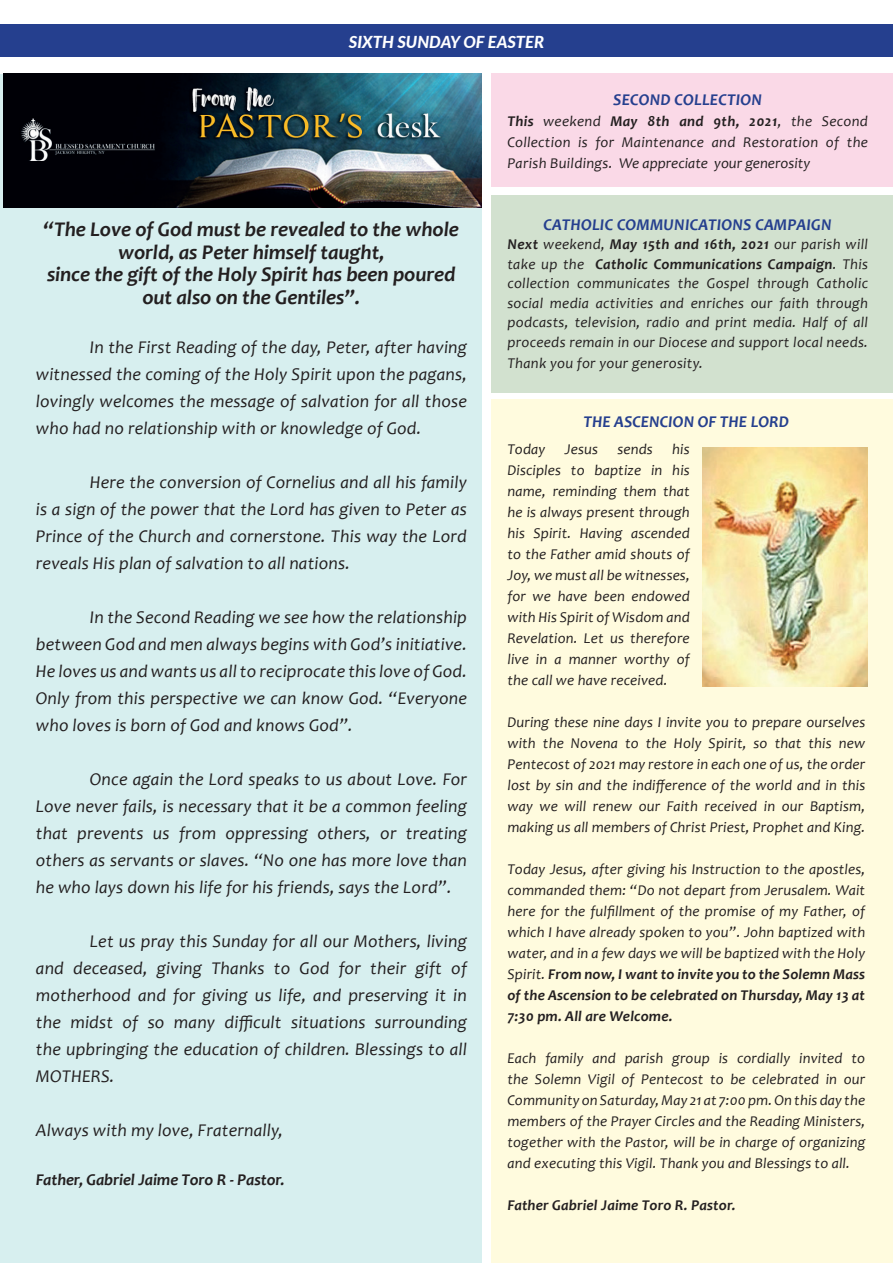
<style>
.page{position:relative;width:893px;height:1263px;background:#fff}
.page>*{position:absolute;margin:0;border:0;box-sizing:border-box;transform-origin:0 0}
.t1{font:italic 700 21px/22.5px "Candara";letter-spacing:-.005em;color:#231f20;text-align:center}
.t2{font:italic 18px/27px "Candara";letter-spacing:.01em;color:#231f20;text-align:justify}
.t3{font:italic 700 16.5px "Candara";letter-spacing:.01em;color:#253f8e}
.t4{font:italic 700 16.5px "Candara";letter-spacing:-.005em;color:#231f20}
.t5{font:italic 800 16.5px "Lato";color:#fff}
.t6{font:italic 15px/21px "Candara";letter-spacing:.01em;color:#231f20;text-align:justify}
.t7{font:italic 700 15px "Candara";letter-spacing:.01em;color:#231f20}
.s1{font-weight:700}
</style>
<div class="page">
<div style="left:0;top:24px;width:893px;height:33px;background:#253f8e"></div>
<div style="left:0;top:75px;width:482px;height:1188px;background:#d7efef"></div>
<div style="left:492px;top:74px;width:401px;height:113px;background:#fad5e5"></div>
<div style="left:492px;top:196px;width:401px;height:197px;background:#cedeca"></div>
<img style="left:4px;top:74px;width:478px;height:133px">
<div style="left:492px;top:400px;width:401px;height:863px;background:#fffbde"></div>
<img style="left:702px;top:447px;width:166px;height:239px">
<p class="t5" style="left:349px;top:29px;width:197px">SIXTH SUNDAY OF EASTER</p>
<h1 class="t1" style="left:44px;top:218px;width:417px">“The Love of God must be revealed to the whole world, as Peter himself taught,<br>since the gift of the Holy Spirit has been poured out also on the Gentiles”.</h1>
<p class="t2" style="left:36px;top:334px;width:433px;text-indent:54px">In the First Reading of the day, Peter, after having witnessed the coming of the Holy Spirit upon the pagans, lovingly welcomes the message of salvation for all those who had no relationship with or knowledge of God.</p>
<p class="t2" style="left:36px;top:469px;width:433px;text-indent:54px">Here the conversion of Cornelius and all his family is a sign of the power that the Lord has given to Peter as Prince of the Church and cornerstone. This way the Lord reveals His plan of salvation to all nations.</p>
<p class="t2" style="left:36px;top:604px;width:433px;text-indent:54px">In the Second Reading we see how the relationship between God and men always begins with God’s initiative.<br>He loves us and wants us all to reciprocate this love of God.<br>Only from this perspective we can know God. “Everyone who loves is born of God and knows God”.</p>
<p class="t2" style="left:36px;top:766px;width:433px;text-indent:54px">Once again the Lord speaks to us about Love. For Love never fails, is necessary that it be a common feeling that prevents us from oppressing others, or treating others as servants or slaves. “No one has more love than he who lays down his life for his friends, says the Lord”.</p>
<p class="t2" style="left:36px;top:928px;width:433px;text-indent:54px">Let us pray this Sunday for all our Mothers, living and deceased, giving Thanks to God for their gift of motherhood and for giving us life, and preserving it in the midst of so many difficult situations surrounding the upbringing the education of children. Blessings to all MOTHERS.</p>
<p class="t2" style="left:36px;top:1117px;width:249px">Always with my love, Fraternally,</p>
<p class="t4" style="left:36px;top:1169px;width:250px">Father, Gabriel Jaime Toro R - Pastor.</p>
<p class="t3" style="left:613px;top:89px;width:150px">SECOND COLLECTION</p>
<p class="t6" style="left:507px;top:110px;width:362px"><span class="s1">This</span> weekend <span class="s1">May 8th and 9th, 2021</span>, the Second Collection is for Maintenance and Restoration of the Parish Buildings. We appreciate your generosity</p>
<p class="t3" style="left:544px;top:214px;width:290px">CATHOLIC COMMUNICATIONS CAMPAIGN</p>
<p class="t6" style="left:507px;top:234px;width:362px;line-height:19.5px"><span class="s1">Next</span> weekend, <span class="s1">May 15th and 16th, 2021</span> our parish will take up the <span class="s1">Catholic Communications Campaign</span>. This collection communicates the Gospel through Catholic social media activities and enriches our faith through podcasts, television, radio and print media. Half of all proceeds remain in our Diocese and support local needs.</p>
<p class="t6" style="left:507px;top:352px;width:197px">Thank you for your generosity.</p>
<p class="t3" style="left:583px;top:411px;width:207px">THE ASCENCION OF THE LORD</p>
<p class="t6" style="left:507px;top:438px;width:184px;text-indent:165px">his Disciples to baptize in his name, reminding them that he is always present through his Spirit. Having ascended to the Father amid shouts of Joy, we must all be witnesses, for we have been endowed with His Spirit of Wisdom and Revelation. Let us therefore live in a manner worthy of the call we have received.</p>
<p class="t6" style="left:507px;top:711px;width:359px">During these nine days I invite you to prepare ourselves with the Novena to the Holy Spirit, so that this new Pentecost of 2021 may restore in each one of us, the order lost by sin and the indifference of the world and in this way we will renew our Faith received in our Baptism, making us all members of Christ Priest, Prophet and King.</p>
<p class="t6" style="left:507px;top:858px;width:359px">Today Jesus, after giving his Instruction to the apostles, commanded them: “Do not depart from Jerusalem. Wait here for the fulfillment of the promise of my Father, of which I have already spoken to you”. John baptized with water, and in a few days we will be baptized with the Holy Spirit. <span class="s1">From now, I want to invite you to the Solemn Mass of the Ascension to be celebrated on Thursday, May 13 at 7:30 pm. All are Welcome.</span></p>
<p class="t6" style="left:507px;top:1047px;width:359px">Each family and parish group is cordially invited to the Solemn Vigil of Pentecost to be celebrated in our Community on Saturday, May 21 at 7:00 pm. On this day the members of the Prayer Circles and the Reading Ministers, together with the Pastor, will be in charge of organizing and executing this Vigil. Thank you and Blessings to all.</p>
<p class="t7" style="left:507px;top:1195px;width:230px">Father Gabriel Jaime Toro R. Pastor.</p>
<p class="t6" style="left:507px;top:438px;width:39px">Today</p>
<p class="t6" style="left:565px;top:438px;width:35px">Jesus</p>
<p class="t6" style="left:617px;top:438px;width:37px">sends</p>
</div>
